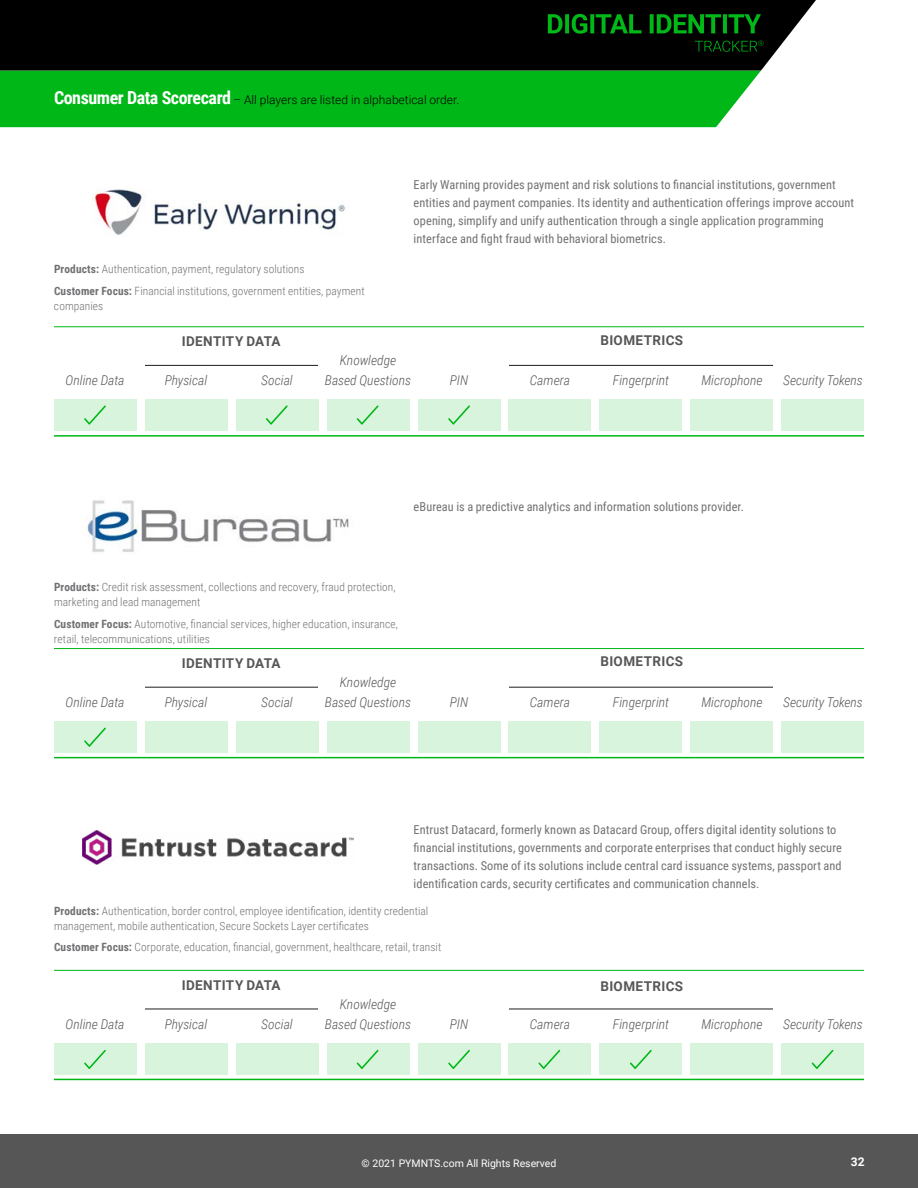
<style>
.page{position:relative;width:918px;height:1188px;background:#fff}
.page>*{position:absolute;margin:0;border:0;box-sizing:border-box;transform-origin:0 0}
.t1{font:italic 300 13.5px/19.5px "Roboto Condensed";color:#575757;text-align:center}
.t2{font:700 13.5px "Roboto";letter-spacing:.025em;color:#575757}
.t3{font:12.3px/18px "Roboto Condensed";letter-spacing:.005em;color:#717073}
.t4{font:300 12px "Roboto";color:#000}
.t5{font:700 12px "Roboto";color:#fff}
.t6{font:300 11.4px/15px "Roboto Condensed";letter-spacing:.01em;color:#717073}
.t7{font:10.5px "Roboto";color:#fff}
.s1{font-family:"Roboto Condensed";font-weight:700;font-size:18px;color:#fff}
.s2{font-weight:700}
</style>
<div class="page">
<div style="left:0;top:70px;width:761px;height:57px;background:#00b718"></div>
<div style="left:0;top:1134px;width:918px;height:54px;background:#575656"></div>
<div style="left:0;top:0;width:816px;height:70px;background:#000"></div>
<hr style="left:145px;top:365px;width:173px;height:1px;background:#1b1d1e">
<hr style="left:509px;top:365px;width:264px;height:1px;background:#1b1d1e">
<div style="left:54px;top:399px;width:82px;height:32px;background:#d9f4dc"></div>
<div style="left:236px;top:399px;width:82px;height:32px;background:#d9f4dc"></div>
<div style="left:418px;top:399px;width:82px;height:32px;background:#d9f4dc"></div>
<div style="left:600px;top:399px;width:82px;height:32px;background:#d9f4dc"></div>
<div style="left:782px;top:399px;width:82px;height:32px;background:#d9f4dc"></div>
<div style="left:145px;top:399px;width:82px;height:32px;background:#d9f4dc"></div>
<div style="left:327px;top:399px;width:82px;height:32px;background:#d9f4dc"></div>
<div style="left:509px;top:399px;width:82px;height:32px;background:#d9f4dc"></div>
<div style="left:691px;top:399px;width:82px;height:32px;background:#d9f4dc"></div>
<hr style="left:54px;top:327px;width:810px;height:1px;background:#00b718">
<hr style="left:54px;top:435px;width:810px;height:2px;background:#00b718">
<hr style="left:145px;top:687px;width:173px;height:1px;background:#1b1d1e">
<hr style="left:509px;top:687px;width:264px;height:1px;background:#1b1d1e">
<div style="left:54px;top:721px;width:82px;height:32px;background:#d9f4dc"></div>
<div style="left:236px;top:721px;width:82px;height:32px;background:#d9f4dc"></div>
<div style="left:418px;top:721px;width:82px;height:32px;background:#d9f4dc"></div>
<div style="left:600px;top:721px;width:82px;height:32px;background:#d9f4dc"></div>
<div style="left:782px;top:721px;width:82px;height:32px;background:#d9f4dc"></div>
<div style="left:145px;top:721px;width:82px;height:32px;background:#d9f4dc"></div>
<div style="left:327px;top:721px;width:82px;height:32px;background:#d9f4dc"></div>
<div style="left:509px;top:721px;width:82px;height:32px;background:#d9f4dc"></div>
<div style="left:691px;top:721px;width:82px;height:32px;background:#d9f4dc"></div>
<hr style="left:54px;top:648px;width:810px;height:1px;background:#00b718">
<hr style="left:54px;top:757px;width:810px;height:1px;background:#00b718">
<hr style="left:145px;top:1009px;width:173px;height:1px;background:#1b1d1e">
<hr style="left:509px;top:1009px;width:264px;height:1px;background:#1b1d1e">
<div style="left:54px;top:1043px;width:82px;height:32px;background:#d9f4dc"></div>
<div style="left:236px;top:1043px;width:82px;height:32px;background:#d9f4dc"></div>
<div style="left:418px;top:1043px;width:82px;height:32px;background:#d9f4dc"></div>
<div style="left:600px;top:1043px;width:82px;height:32px;background:#d9f4dc"></div>
<div style="left:782px;top:1043px;width:82px;height:32px;background:#d9f4dc"></div>
<div style="left:145px;top:1043px;width:82px;height:32px;background:#d9f4dc"></div>
<div style="left:327px;top:1043px;width:82px;height:32px;background:#d9f4dc"></div>
<div style="left:509px;top:1043px;width:82px;height:32px;background:#d9f4dc"></div>
<div style="left:691px;top:1043px;width:82px;height:32px;background:#d9f4dc"></div>
<hr style="left:54px;top:970px;width:810px;height:1px;background:#00b718">
<hr style="left:54px;top:1079px;width:810px;height:1px;background:#00b718">
<div style="left:694px;top:40px;width:68px;height:16px;background:#000"></div>
<div style="left:547px;top:13px;width:218px;height:25px;background:#000"></div>
<svg style="left:548px;top:14px;width:213px;height:20px"></svg>
<svg style="left:695px;top:40px;width:68px;height:12px"></svg>
<img style="left:93px;top:189px;width:252px;height:46px">
<svg style="left:448px;top:405px;width:22px;height:20px"></svg>
<svg style="left:357px;top:405px;width:22px;height:20px"></svg>
<svg style="left:266px;top:405px;width:22px;height:20px"></svg>
<svg style="left:84px;top:405px;width:22px;height:20px"></svg>
<img style="left:87px;top:500px;width:262px;height:52px">
<svg style="left:84px;top:728px;width:22px;height:19px"></svg>
<img style="left:82px;top:830px;width:272px;height:35px">
<svg style="left:630px;top:1050px;width:22px;height:19px"></svg>
<svg style="left:448px;top:1050px;width:22px;height:19px"></svg>
<svg style="left:812px;top:1050px;width:21px;height:19px"></svg>
<svg style="left:357px;top:1050px;width:22px;height:19px"></svg>
<svg style="left:538px;top:1050px;width:22px;height:19px"></svg>
<svg style="left:84px;top:1050px;width:22px;height:19px"></svg>
<p class="t4" style="left:54px;top:91px;width:407px"><span class="s1">Consumer Data Scorecard</span> – All players are listed in alphabetical order.</p>
<p class="t6" style="left:54px;top:258px;width:312px;line-height:21.8px"><span class="s2">Products:</span> Authentication, payment, regulatory solutions<br><span class="s2">Customer Focus:</span> Financial institutions, government entities, payment</p>
<p class="t6" style="left:54px;top:298px;width:51px">companies</p>
<p class="t2" style="left:182px;top:332px;width:100px">IDENTITY DATA</p>
<p class="t3" style="left:414px;top:175px;width:442px">Early Warning provides payment and risk solutions to financial institutions, government entities and payment companies. Its identity and authentication offerings improve account opening, simplify and unify authentication through a single application programming interface and fight fraud with behavioral biometrics.</p>
<p class="t2" style="left:600px;top:330px;width:84px">BIOMETRICS</p>
<p class="t1" style="left:325px;top:350px;width:87px">Knowledge<br>Based Questions</p>
<p class="t1" style="left:66px;top:370px;width:60px">Online Data</p>
<p class="t1" style="left:165px;top:370px;width:44px">Physical</p>
<p class="t1" style="left:261px;top:370px;width:33px">Social</p>
<p class="t1" style="left:450px;top:370px;width:20px">PIN</p>
<p class="t1" style="left:701px;top:370px;width:63px">Microphone</p>
<p class="t1" style="left:783px;top:370px;width:81px">Security Tokens</p>
<p class="t1" style="left:530px;top:370px;width:42px">Camera</p>
<p class="t1" style="left:613px;top:370px;width:57px">Fingerprint</p>
<p class="t3" style="left:414px;top:498px;width:332px">eBureau is a predictive analytics and information solutions provider.</p>
<p class="t6" style="left:54px;top:579px;width:343px"><span class="s2">Products:</span> Credit risk assessment, collections and recovery, fraud protection, marketing and lead management</p>
<p class="t6" style="left:54px;top:616px;width:345px"><span class="s2">Customer Focus:</span> Automotive, financial services, higher education, insurance, retail, telecommunications, utilities</p>
<p class="t2" style="left:182px;top:654px;width:100px">IDENTITY DATA</p>
<p class="t2" style="left:600px;top:652px;width:84px">BIOMETRICS</p>
<p class="t1" style="left:325px;top:672px;width:87px">Knowledge<br>Based Questions</p>
<p class="t1" style="left:66px;top:692px;width:60px">Online Data</p>
<p class="t1" style="left:165px;top:692px;width:44px">Physical</p>
<p class="t1" style="left:261px;top:692px;width:33px">Social</p>
<p class="t1" style="left:450px;top:692px;width:20px">PIN</p>
<p class="t1" style="left:701px;top:692px;width:63px">Microphone</p>
<p class="t1" style="left:783px;top:692px;width:81px">Security Tokens</p>
<p class="t1" style="left:530px;top:692px;width:42px">Camera</p>
<p class="t1" style="left:613px;top:692px;width:57px">Fingerprint</p>
<p class="t3" style="left:414px;top:820px;width:430px">Entrust Datacard, formerly known as Datacard Group, offers digital identity solutions to financial institutions, governments and corporate enterprises that conduct highly secure transactions. Some of its solutions include central card issuance systems, passport and identification cards, security certificates and communication channels.</p>
<p class="t6" style="left:54px;top:903px;width:376px"><span class="s2">Products:</span> Authentication, border control, employee identification, identity credential management, mobile authentication, Secure Sockets Layer certificates</p>
<p class="t6" style="left:54px;top:940px;width:389px"><span class="s2">Customer Focus:</span> Corporate, education, financial, government, healthcare, retail, transit</p>
<p class="t2" style="left:182px;top:975px;width:100px">IDENTITY DATA</p>
<p class="t2" style="left:600px;top:977px;width:84px">BIOMETRICS</p>
<p class="t1" style="left:325px;top:994px;width:87px">Knowledge<br>Based Questions</p>
<p class="t1" style="left:66px;top:1014px;width:60px">Online Data</p>
<p class="t1" style="left:165px;top:1014px;width:44px">Physical</p>
<p class="t1" style="left:261px;top:1014px;width:33px">Social</p>
<p class="t1" style="left:450px;top:1014px;width:20px">PIN</p>
<p class="t1" style="left:701px;top:1014px;width:63px">Microphone</p>
<p class="t1" style="left:783px;top:1014px;width:81px">Security Tokens</p>
<p class="t1" style="left:530px;top:1014px;width:42px">Camera</p>
<p class="t1" style="left:613px;top:1013px;width:57px">Fingerprint</p>
<p class="t7" style="left:362px;top:1156px;width:196px">© 2021 PYMNTS.com All Rights Reserved</p>
<p class="t5" style="left:851px;top:1153px;width:15px">32</p>
</div>
